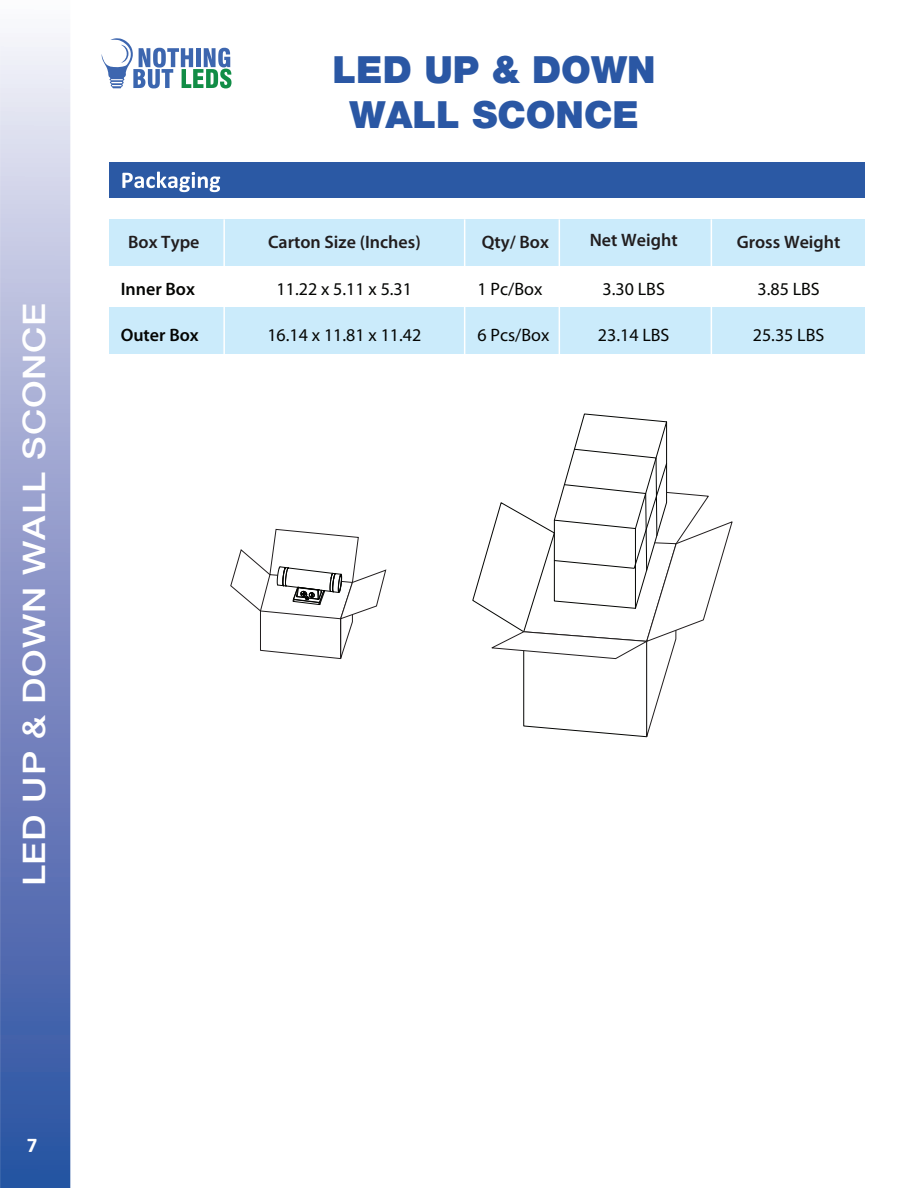
<style>
.page{position:relative;width:918px;height:1188px;background:#fff}
.page>*{position:absolute;margin:0;border:0;box-sizing:border-box;transform-origin:0 0}
.t1{font:900 37.5px/45px "Helvetica Neue LT Pro";color:#2a57a4;text-align:center}
.t2{font:500 31.05px "Helvetica Neue LT Pro";letter-spacing:.025em;color:#fff;scale:1.17 1}
.t3{font:700 21px "Calibri";color:#fff}
.t4{font:18px "Myriad Pro";color:#040503}
.t5{font:600 18px "Myriad Pro";color:#211d1e}
.t6{font:600 18px "Myriad Pro";color:#040503}
</style>
<div class="page">
<svg style="left:0;top:37px;width:70px;height:1151px;background:#8a98c9"></svg>
<svg style="left:102px;top:38px;width:130px;height:50px"></svg>
<div style="left:109px;top:219px;width:756px;height:47px;background:#cbebfb"></div>
<div style="left:109px;top:308px;width:756px;height:46px;background:#cbebfb"></div>
<div style="left:109px;top:162px;width:756px;height:36px;background:#2b59a4"></div>
<svg style="left:122px;top:172px;width:98px;height:20px"></svg>
<hr style="left:223px;top:219px;width:2px;height:135px;background:#fff">
<hr style="left:464px;top:219px;width:1px;height:135px;background:#fff">
<hr style="left:559px;top:219px;width:1px;height:135px;background:#fff">
<hr style="left:711px;top:219px;width:1px;height:135px;background:#fff">
<svg style="left:230px;top:529px;width:157px;height:130px"></svg>
<svg style="left:472px;top:413px;width:261px;height:325px"></svg>
<h2 class="t2" style="left:16px;top:886px;width:500px;rotate:-90deg">LED UP &amp; DOWN WALL SCONCE</h2>
<h1 class="t1" style="left:333px;top:47px;width:325px">LED UP &amp; DOWN<br>WALL SCONCE</h1>
<p class="t5" style="left:128px;top:231px;width:73px">Box Type</p>
<p class="t5" style="left:268px;top:231px;width:154px">Carton Size (Inches)</p>
<p class="t5" style="left:482px;top:231px;width:69px">Qty/ Box</p>
<p class="t5" style="left:590px;top:229px;width:89px">Net Weight</p>
<p class="t5" style="left:737px;top:231px;width:105px">Gross Weight</p>
<p class="t6" style="left:121px;top:278px;width:76px">Inner Box</p>
<p class="t4" style="left:277px;top:278px;width:137px">11.22 x 5.11 x 5.31</p>
<p class="t4" style="left:478px;top:278px;width:66px">1 Pc/Box</p>
<p class="t4" style="left:603px;top:278px;width:64px">3.30 LBS</p>
<p class="t4" style="left:757px;top:278px;width:64px">3.85 LBS</p>
<p class="t6" style="left:121px;top:323px;width:80px">Outer Box</p>
<p class="t4" style="left:267px;top:324px;width:155px">16.14 x 11.81 x 11.42</p>
<p class="t4" style="left:478px;top:324px;width:73px">6 Pcs/Box</p>
<p class="t4" style="left:598px;top:324px;width:73px">23.14 LBS</p>
<p class="t4" style="left:753px;top:324px;width:73px">25.35 LBS</p>
<p class="t3" style="left:27px;top:1130px;width:12px">7</p>
</div>
